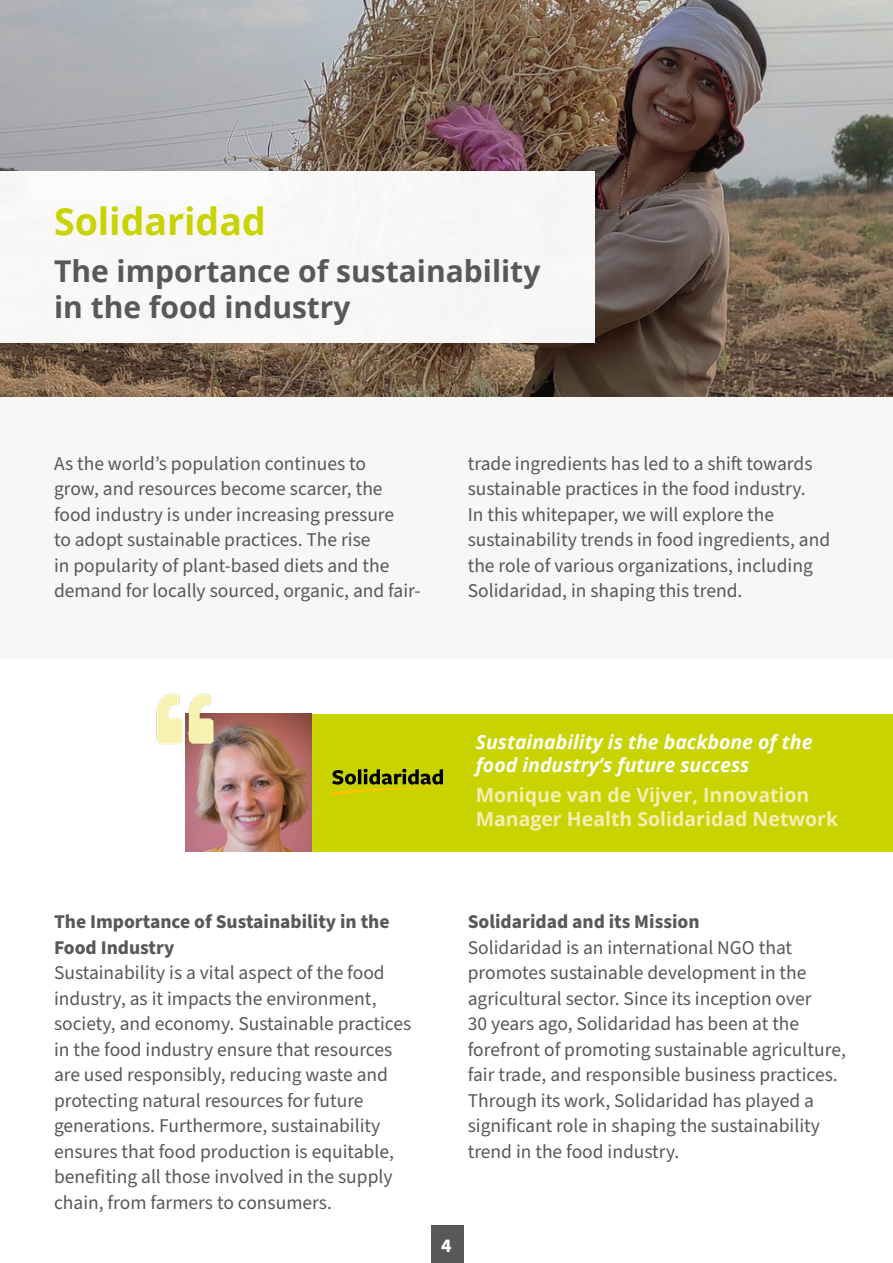
<style>
.page{position:relative;width:893px;height:1263px;background:#fff}
.page>*{position:absolute;margin:0;border:0;box-sizing:border-box;transform-origin:0 0}
.t1{font:700 37.5px "Open Sans";color:#c8d300}
.t2{font:700 30px/36px "Open Sans";color:#595858}
.t3{font:19.5px/25.5px "Source Sans Pro";color:#585856}
.t4{font:700 19.5px/25.5px "Source Sans Pro";color:#585856}
.t5{font:700 19.5px/23.4px "Open Sans";color:#f4efb5}
.t6{font:italic 700 19.5px/23.4px "Open Sans";color:#fff}
.t7{font:700 19.5px "Source Sans Pro";color:#fff}
</style>
<div class="page">
<div style="left:0;top:396px;width:893px;height:262px;background:#f7f7f6"></div>
<img style="left:0;top:0;width:893px;height:396px">
<div style="left:0;top:172px;width:595px;height:171px;background:#f8f7f7"></div>
<div style="left:283px;top:714px;width:610px;height:137px;background:#c8d300"></div>
<svg style="left:330px;top:769px;width:113px;height:27px"></svg>
<img style="left:185px;top:714px;width:126px;height:137px">
<img style="left:156px;top:693px;width:76px;height:80px">
<div style="left:431px;top:1226px;width:32px;height:37px;background:#585856"></div>
<h1 class="t1" style="left:54px;top:194px;width:213px">Solidaridad</h1>
<h2 class="t2" style="left:54px;top:252px;width:488px">The importance of sustainability in the food industry</h2>
<p class="t3" style="left:54px;top:451px;width:368px">As the world’s population continues to<br>grow, and resources become scarcer, the food industry is under increasing pressure<br>to adopt sustainable practices. The rise<br>in popularity of plant-based diets and the demand for locally sourced, organic, and fair-</p>
<p class="t3" style="left:468px;top:451px;width:364px">trade ingredients has led to a shift towards sustainable practices in the food industry.<br>In this whitepaper, we will explore the sustainability trends in food ingredients, and the role of various organizations, including Solidaridad, in shaping this trend.</p>
<p class="t6" style="left:476px;top:729px;width:338px">Sustainability is the backbone of the food industry’s future success</p>
<p class="t5" style="left:476px;top:783px;width:364px">Monique van de Vijver, Innovation<br>Manager Health Solidaridad Network</p>
<p class="t4" style="left:54px;top:909px;width:337px">The Importance of Sustainability in the<br>Food Industry</p>
<p class="t3" style="left:54px;top:961px;width:359px">Sustainability is a vital aspect of the food industry, as it impacts the environment, society, and economy. Sustainable practices in the food industry ensure that resources are used responsibly, reducing waste and protecting natural resources for future generations. Furthermore, sustainability ensures that food production is equitable, benefiting all those involved in the supply chain, from farmers to consumers.</p>
<p class="t4" style="left:468px;top:909px;width:233px">Solidaridad and its Mission</p>
<p class="t3" style="left:468px;top:935px;width:380px">Solidaridad is an international NGO that promotes sustainable development in the agricultural sector. Since its inception over<br>30 years ago, Solidaridad has been at the forefront of promoting sustainable agriculture, fair trade, and responsible business practices.<br>Through its work, Solidaridad has played a significant role in shaping the sustainability trend in the food industry.</p>
<p class="t7" style="left:441px;top:1232px;width:12px">4</p>
</div>
